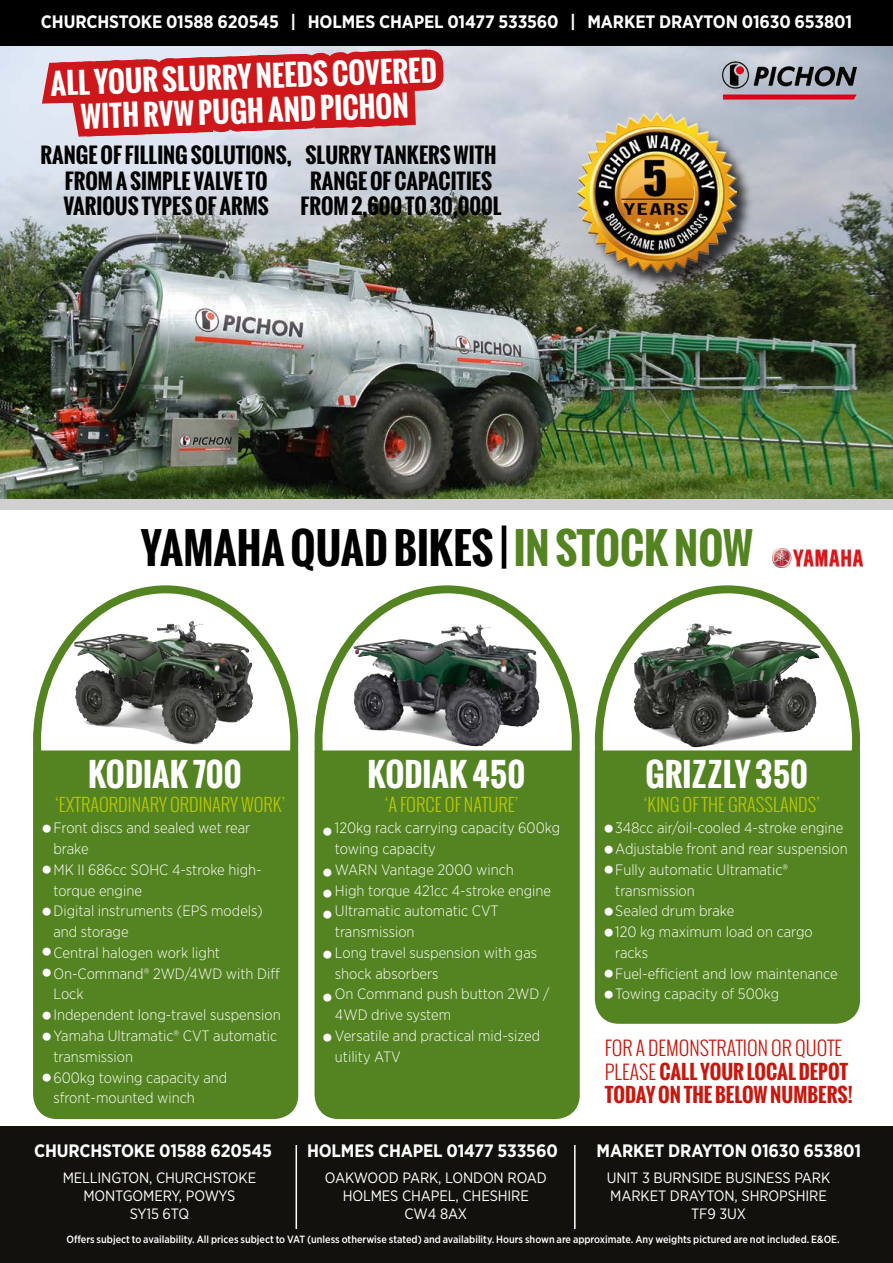
<style>
.page{position:relative;width:893px;height:1263px;background:#fff}
.page>*{position:absolute;margin:0;border:0;box-sizing:border-box;transform-origin:0 0}
.t1{font:700 42px "Oswald";color:#000}
.t2{font:700 31.95px "Oswald";color:#fff}
.t3{font:700 28.5px/34.2px "Oswald";color:#fff;text-align:center}
.t4{font:700 21px/25.2px "Oswald";color:#000;text-align:center}
.t5{font:700 19.5px/23.4px "Oswald";color:#c9170d}
.t6{font:700 18px "Gotham Narrow";letter-spacing:-.01em;color:#fff}
.t7{font:300 18px "Oswald";color:#b9c705}
.t8{font:300 15px/20.9px "Gotham Narrow";color:#fff}
.t9{font:15px/18px "Gotham Narrow";letter-spacing:-.01em;color:#fff;text-align:center}
.t10{font:500 10.5px "Gotham Narrow";color:#fff}
.t11{font:7.95px "Webdings";color:#fff}
.s1{color:#548421}
.s2{font-weight:300}
</style>
<div class="page">
<img style="left:450px;top:624px;width:91px;height:122px">
<img style="left:0;top:45px;width:893px;height:455px">
<div style="left:0;top:1127px;width:893px;height:136px;background:#12110c"></div>
<div style="left:0;top:0;width:893px;height:45px;background:#000"></div>
<hr style="left:296px;top:1145px;width:1px;height:84px;background:#fff">
<hr style="left:574px;top:1145px;width:2px;height:84px;background:#fff">
<img style="left:33px;top:45px;width:417px;height:702px">
<div style="left:580px;top:115px;width:174px;height:176px;background:#000;opacity:.75"></div>
<img style="left:578px;top:113px;width:158px;height:160px">
<img style="left:717px;top:56px;width:145px;height:50px">
<img style="left:74px;top:621px;width:166px;height:123px">
<img style="left:632px;top:623px;width:190px;height:124px">
<div style="left:33px;top:747px;width:266px;height:373px;background:#548421"></div>
<div style="left:33px;top:585px;width:265px;height:313px;border:8px solid #548421;border-radius:50%"></div>
<div style="left:314px;top:747px;width:266px;height:373px;background:#548421"></div>
<div style="left:315px;top:585px;width:265px;height:313px;border:8px solid #548421;border-radius:50%"></div>
<div style="left:594px;top:747px;width:267px;height:277px;background:#548421"></div>
<div style="left:595px;top:585px;width:265px;height:313px;border:8px solid #548421;border-radius:50%"></div>
<img style="left:773px;top:549px;width:89px;height:19px">
<div style="left:0;top:500px;width:893px;height:10px;background:#d0d0d0"></div>
<p class="t6" style="left:41px;top:10px;width:813px">CHURCHSTOKE 01588 620545 | HOLMES CHAPEL 01477 533560 | MARKET DRAYTON 01630 653801</p>
<h3 class="t3" style="left:50px;top:66px;width:388px;rotate:-2deg">ALL YOUR SLURRY NEEDS COVERED<br>WITH RVW PUGH AND PICHON</h3>
<h3 class="t4" style="left:41px;top:143px;width:253px">RANGE OF FILLING SOLUTIONS,<br>FROM A SIMPLE VALVE TO<br>VARIOUS TYPES OF ARMS</h3>
<h3 class="t4" style="left:300px;top:143px;width:203px">SLURRY TANKERS WITH<br>RANGE OF CAPACITIES<br>FROM 2,600 TO 30,000L</h3>
<h1 class="t1" style="left:141px;top:517px;width:614px">YAMAHA QUAD BIKES | <span class="s1">IN STOCK NOW</span></h1>
<h2 class="t2" style="left:88px;top:750px;width:155px">KODIAK 700</h2>
<p class="t7" style="left:55px;top:793px;width:232px">‘EXTRAORDINARY ORDINARY WORK’</p>
<p class="t8" style="left:53px;top:817px;width:229px">Front discs and sealed wet rear brake<br>MK II 686cc SOHC 4-stroke high&shy;torque engine<br>Digital instruments (EPS models) and storage<br>Central halogen work light<br>On-Command® 2WD/4WD with Diff<br>Lock<br>Independent long-travel suspension<br>Yamaha Ultramatic® CVT automatic transmission<br>600kg towing capacity and sfront-mounted winch</p>
<p class="t11" style="left:43px;top:824px;width:9px">■</p>
<p class="t11" style="left:43px;top:866px;width:9px">■</p>
<p class="t11" style="left:43px;top:908px;width:9px">■</p>
<p class="t11" style="left:43px;top:948px;width:9px">■</p>
<p class="t11" style="left:43px;top:969px;width:9px">■</p>
<p class="t11" style="left:43px;top:1011px;width:9px">■</p>
<p class="t11" style="left:43px;top:1032px;width:9px">■</p>
<p class="t11" style="left:43px;top:1074px;width:9px">■</p>
<h2 class="t2" style="left:368px;top:750px;width:159px">KODIAK 450</h2>
<p class="t7" style="left:385px;top:793px;width:135px">‘A FORCE OF NATURE’</p>
<p class="t8" style="left:335px;top:817px;width:227px">120kg rack carrying capacity 600kg towing capacity<br>WARN Vantage 2000 winch<br>High torque 421cc 4-stroke engine<br>Ultramatic automatic CVT transmission<br>Long travel suspension with gas shock absorbers<br>On Command push button 2WD /<br>4WD drive system<br>Versatile and practical mid-sized utility ATV</p>
<p class="t11" style="left:323px;top:827px;width:9px">■</p>
<p class="t11" style="left:323px;top:869px;width:9px">■</p>
<p class="t11" style="left:323px;top:889px;width:9px">■</p>
<p class="t11" style="left:323px;top:910px;width:9px">■</p>
<p class="t11" style="left:323px;top:950px;width:9px">■</p>
<p class="t11" style="left:323px;top:993px;width:9px">■</p>
<p class="t11" style="left:323px;top:1033px;width:9px">■</p>
<h2 class="t2" style="left:645px;top:750px;width:164px">GRIZZLY 350</h2>
<p class="t7" style="left:644px;top:793px;width:178px">‘KING OF THE GRASSLANDS’</p>
<p class="t8" style="left:615px;top:817px;width:234px">348cc air/oil-cooled 4-stroke engine<br>Adjustable front and rear suspension<br>Fully automatic Ultramatic® transmission<br>Sealed drum brake<br>120 kg maximum load on cargo racks<br>Fuel-efficient and low maintenance<br>Towing capacity of 500kg</p>
<p class="t11" style="left:605px;top:824px;width:9px">■</p>
<p class="t11" style="left:605px;top:845px;width:9px">■</p>
<p class="t11" style="left:605px;top:866px;width:9px">■</p>
<p class="t11" style="left:605px;top:908px;width:9px">■</p>
<p class="t11" style="left:605px;top:928px;width:9px">■</p>
<p class="t11" style="left:605px;top:970px;width:9px">■</p>
<p class="t11" style="left:605px;top:991px;width:9px">■</p>
<h3 class="t5" style="left:605px;top:1036px;width:249px"><span class="s2">FOR A DEMONSTRATION OR QUOTE<br>PLEASE</span> CALL YOUR LOCAL DEPOT<br>TODAY ON THE BELOW NUMBERS!</h3>
<p class="t6" style="left:34px;top:1139px;width:240px">CHURCHSTOKE 01588 620545</p>
<p class="t6" style="left:307px;top:1139px;width:252px">HOLMES CHAPEL 01477 533560</p>
<p class="t6" style="left:597px;top:1139px;width:266px">MARKET DRAYTON 01630 653801</p>
<p class="t9" style="left:63px;top:1168px;width:195px">MELLINGTON, CHURCHSTOKE<br>MONTGOMERY, POWYS<br>SY15 6TQ</p>
<p class="t9" style="left:325px;top:1168px;width:223px">OAKWOOD PARK, LONDON ROAD<br>HOLMES CHAPEL, CHESHIRE<br>CW4 8AX</p>
<p class="t9" style="left:607px;top:1168px;width:225px">UNIT 3 BURNSIDE BUSINESS PARK<br>MARKET DRAYTON, SHROPSHIRE<br>TF9 3UX</p>
<p class="t10" style="left:67px;top:1232px;width:775px">Offers subject to availability. All prices subject to VAT (unless otherwise stated) and availability. Hours shown are approximate. Any weights pictured are not included. E&amp;OE.</p>
</div>
